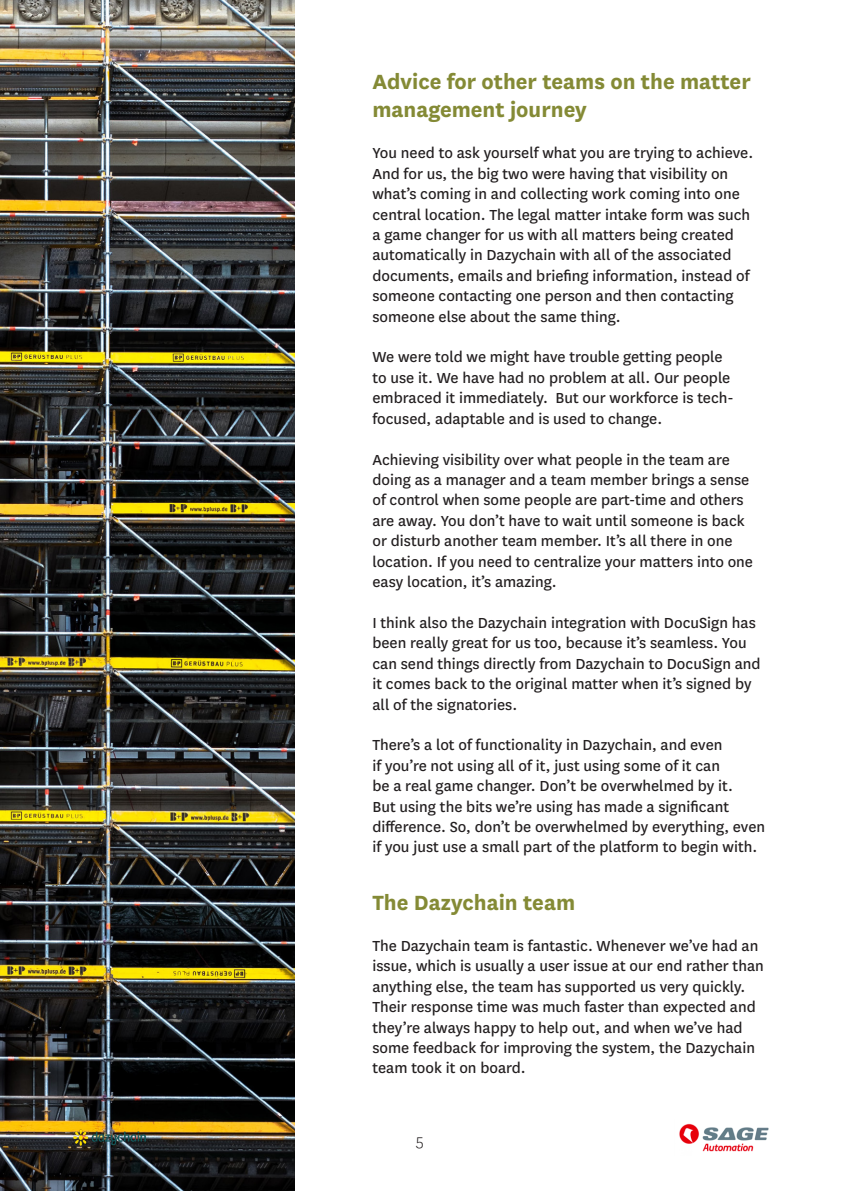
<style>
.page{position:relative;width:841px;height:1191px;background:#fff}
.page>*{position:absolute;margin:0;border:0;box-sizing:border-box;transform-origin:0 0}
.t1{font:700 24px/28.8px "National";color:#848a35}
.t2{font:300 18px "National";color:#231f20}
.t3{font:17px/20.4px "National";color:#231f20}
</style>
<div class="page">
<img style="left:0;top:0;width:295px;height:1190px">
<img style="left:72px;top:1128px;width:75px;height:17px">
<img style="left:679px;top:1123px;width:90px;height:29px">
<p class="t1" style="left:372px;top:65px;width:380px">Advice for other teams on the matter management journey</p>
<p class="t3" style="left:372px;top:142px;width:382px">You need to ask yourself what you are trying to achieve.<br>And for us, the big two were having that visibility on what’s coming in and collecting work coming into one central location. The legal matter intake form was such a game changer for us with all matters being created automatically in Dazychain with all of the associated documents, emails and briefing information, instead of someone contacting one person and then contacting someone else about the same thing.</p>
<p class="t3" style="left:372px;top:346px;width:363px">We were told we might have trouble getting people to use it. We have had no problem at all. Our people embraced it immediately. But our workforce is tech&shy;focused, adaptable and is used to change.</p>
<p class="t3" style="left:372px;top:448px;width:382px">Achieving visibility over what people in the team are doing as a manager and a team member brings a sense of control when some people are part-time and others are away. You don’t have to wait until someone is back or disturb another team member. It’s all there in one location. If you need to centralize your matters into one easy location, it’s amazing.</p>
<p class="t3" style="left:372px;top:611px;width:389px">I think also the Dazychain integration with DocuSign has been really great for us too, because it’s seamless. You can send things directly from Dazychain to DocuSign and it comes back to the original matter when it’s signed by all of the signatories.</p>
<p class="t3" style="left:372px;top:733px;width:394px">There’s a lot of functionality in Dazychain, and even<br>if you’re not using all of it, just using some of it can<br>be a real game changer. Don’t be overwhelmed by it.<br>But using the bits we’re using has made a significant difference. So, don’t be overwhelmed by everything, even if you just use a small part of the platform to begin with.</p>
<p class="t1" style="left:372px;top:886px;width:204px">The Dazychain team</p>
<p class="t3" style="left:372px;top:934px;width:393px">The Dazychain team is fantastic. Whenever we’ve had an issue, which is usually a user issue at our end rather than anything else, the team has supported us very quickly.<br>Their response time was much faster than expected and they’re always happy to help out, and when we’ve had some feedback for improving the system, the Dazychain team took it on board.</p>
<p class="t2" style="left:416px;top:1129px;width:9px">5</p>
</div>
